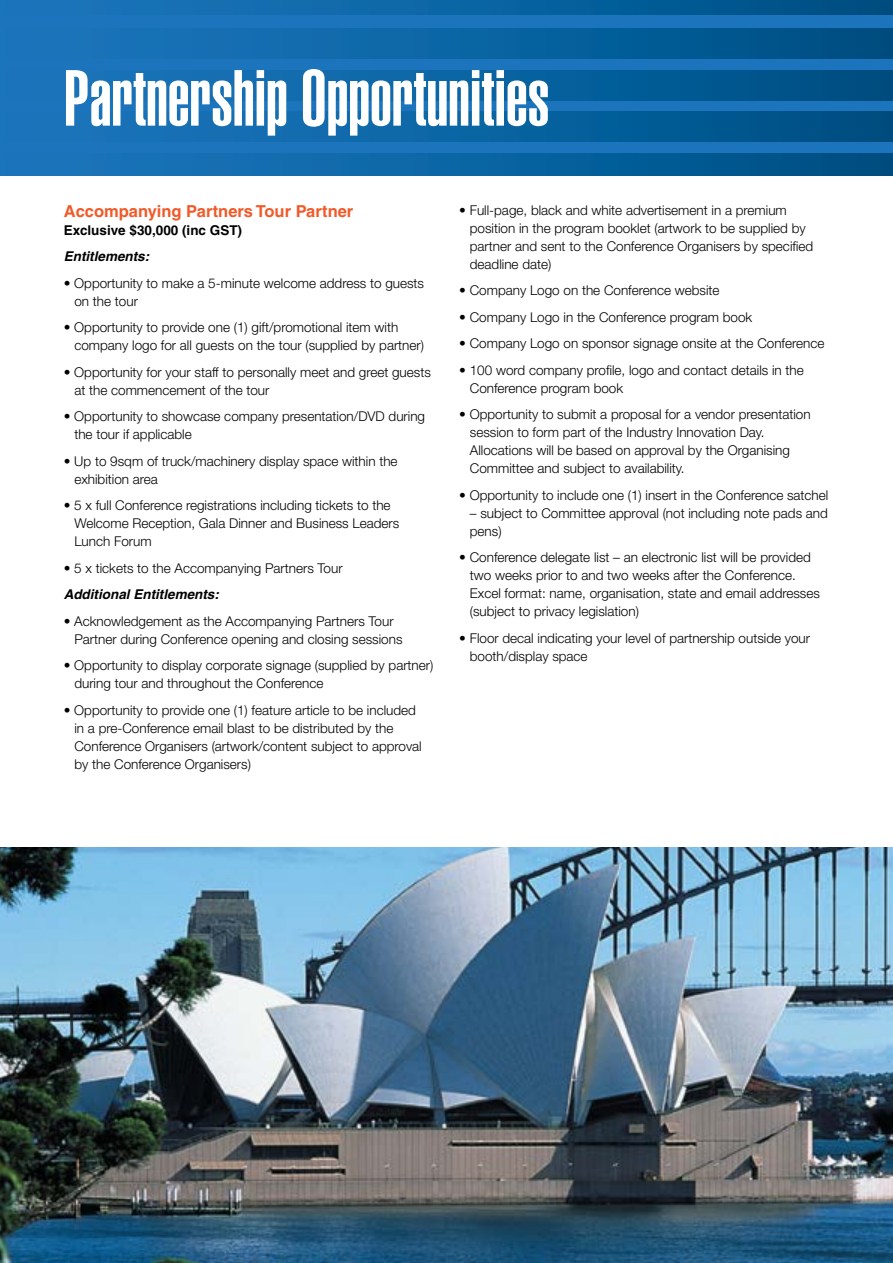
<style>
.page{position:relative;width:893px;height:1263px;background:#fff}
.page>*{position:absolute;margin:0;border:0;box-sizing:border-box;transform-origin:0 0}
.t1{font:900 extra-condensed 78px "Helvetica";color:#fff}
.t2{font:700 16.5px "Helvetica";color:#f15a29}
.t3{font:300 13.5px/18px "Helvetica Neue";color:#000}
.t4{font:italic 700 13.5px "Helvetica";color:#000}
.t5{font:700 13.5px "Helvetica";color:#000}
</style>
<div class="page">
<div style="left:0;top:15px;width:893px;height:138px;background:#1c75bc"></div>
<div style="left:0;top:29px;width:893px;height:30px;background:linear-gradient(to right,#1d79c1,#004f84)"></div>
<svg style="left:0;top:0;width:893px;height:15px;background:#0b63a2"></svg>
<div style="left:0;top:70px;width:893px;height:30px;background:linear-gradient(to right,#1d79c1,#004f84)"></div>
<div style="left:0;top:112px;width:893px;height:30px;background:linear-gradient(to right,#1d79c1,#004f84)"></div>
<div style="left:0;top:153px;width:893px;height:22px;background:linear-gradient(to right,#1d79c1,#004f84)"></div>
<img style="left:0;top:847px;width:893px;height:416px">
<h1 class="t1" style="left:64px;top:53px;width:487px">Partnership Opportunities</h1>
<p class="t2" style="left:64px;top:201px;width:291px">Accompanying Partners Tour Partner</p>
<p class="t5" style="left:64px;top:222px;width:180px">Exclusive $30,000 (inc GST)</p>
<p class="t4" style="left:64px;top:248px;width:87px">Entitlements:</p>
<p class="t3" style="left:74px;top:274px;width:351px;text-indent:-11px">• Opportunity to make a 5-minute welcome address to guests on the tour</p>
<p class="t3" style="left:74px;top:318px;width:351px;text-indent:-11px">• Opportunity to provide one (1) gift/promotional item with company logo for all guests on the tour (supplied by partner)</p>
<p class="t3" style="left:74px;top:363px;width:358px;text-indent:-11px">• Opportunity for your staff to personally meet and greet guests at the commencement of the tour</p>
<p class="t3" style="left:74px;top:407px;width:352px;text-indent:-11px">• Opportunity to showcase company presentation/DVD during the tour if applicable</p>
<p class="t3" style="left:74px;top:452px;width:325px;text-indent:-11px">• Up to 9sqm of truck/machinery display space within the exhibition area</p>
<p class="t3" style="left:74px;top:496px;width:326px;text-indent:-11px">• 5 x full Conference registrations including tickets to the<br>Welcome Reception, Gala Dinner and Business Leaders<br>Lunch Forum</p>
<p class="t3" style="left:64px;top:559px;width:280px">• 5 x tickets to the Accompanying Partners Tour</p>
<p class="t4" style="left:64px;top:586px;width:157px">Additional Entitlements:</p>
<p class="t3" style="left:74px;top:612px;width:330px;text-indent:-11px">• Acknowledgement as the Accompanying Partners Tour<br>Partner during Conference opening and closing sessions</p>
<p class="t3" style="left:74px;top:656px;width:360px;text-indent:-11px">• Opportunity to display corporate signage (supplied by partner) during tour and throughout the Conference</p>
<p class="t3" style="left:74px;top:701px;width:349px;text-indent:-11px">• Opportunity to provide one (1) feature article to be included in a pre-Conference email blast to be distributed by the Conference Organisers (artwork/content subject to approval by the Conference Organisers)</p>
<p class="t3" style="left:470px;top:201px;width:345px;text-indent:-11px">• Full-page, black and white advertisement in a premium position in the program booklet (artwork to be supplied by partner and sent to the Conference Organisers by specified deadline date)</p>
<p class="t3" style="left:459px;top:281px;width:262px">• Company Logo on the Conference website</p>
<p class="t3" style="left:459px;top:308px;width:295px">• Company Logo in the Conference program book</p>
<p class="t3" style="left:459px;top:334px;width:367px">• Company Logo on sponsor signage onsite at the Conference</p>
<p class="t3" style="left:470px;top:361px;width:336px;text-indent:-11px">• 100 word company profile, logo and contact details in the<br>Conference program book</p>
<p class="t3" style="left:470px;top:405px;width:342px;text-indent:-11px">• Opportunity to submit a proposal for a vendor presentation session to form part of the Industry Innovation Day.<br>Allocations will be based on approval by the Organising Committee and subject to availability.</p>
<p class="t3" style="left:459px;top:486px;width:371px">• Opportunity to include one (1) insert in the Conference satchel</p>
<p class="t3" style="left:470px;top:504px;width:360px">– subject to Committee approval (not including note pads and pens)</p>
<p class="t3" style="left:470px;top:548px;width:352px;text-indent:-11px">• Conference delegate list – an electronic list will be provided two weeks prior to and two weeks after the Conference.<br>Excel format: name, organisation, state and email addresses (subject to privacy legislation)</p>
<p class="t3" style="left:470px;top:628px;width:342px;text-indent:-11px">• Floor decal indicating your level of partnership outside your booth/display space</p>
</div>
